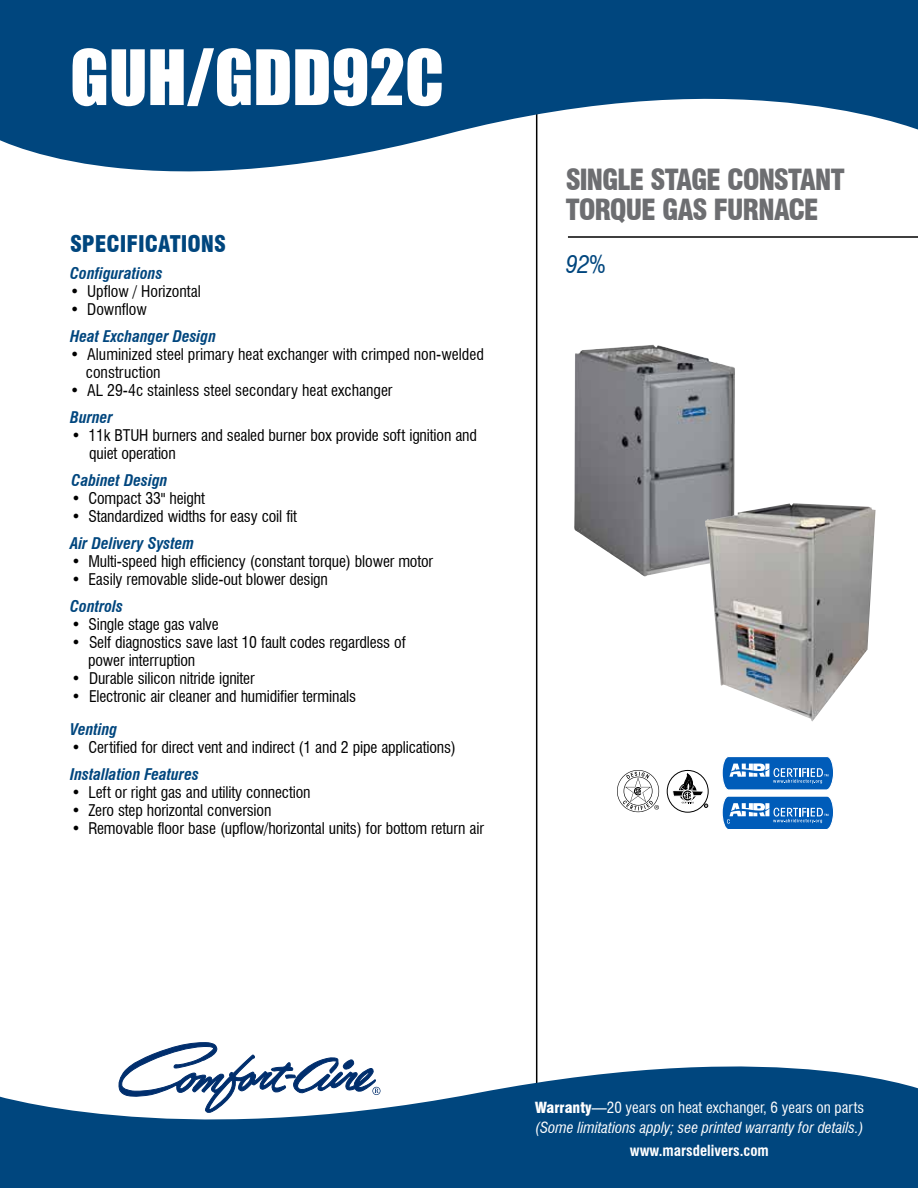
<style>
.page{position:relative;width:918px;height:1188px;background:#fff}
.page>*{position:absolute;margin:0;border:0;box-sizing:border-box;transform-origin:0 0}
.t1{font:70.5px "Impact";color:#fff}
.t2{font:900 condensed 28.5px/30px "Swiss 721 BT";letter-spacing:-.045em;color:#6d6e71}
.t3{font:italic condensed 24px "Swiss 721 BT";color:#00467e}
.t4{font:900 condensed 22.5px "Swiss 721 BT";color:#00467e}
.t5{font:condensed 15.75px/18px "Swiss 721 BT";letter-spacing:-.01em;color:#000}
.t6{font:italic 700 condensed 15.75px "Swiss 721 BT";color:#00467e}
.t7{font:italic condensed 15px/19.5px "Swiss 721 BT";color:#fff}
.t8{font:700 condensed 15px "Swiss 721 BT";color:#fff}
.s1{font-weight:900;font-style:normal}
.s2{font-style:normal}
</style>
<div class="page">
<img style="left:574px;top:345px;width:161px;height:231px">
<hr style="left:536px;top:90px;width:1px;height:998px;background:#000">
<svg style="left:0;top:0;width:918px;height:217px;fill:#00467e"></svg>
<svg style="left:0;top:1033px;width:918px;height:155px;fill:#00467e"></svg>
<svg style="left:119px;top:1042px;width:261px;height:71px"></svg>
<hr style="left:568px;top:236px;width:350px;height:2px;background:#000">
<svg style="left:667px;top:770px;width:41px;height:42px"></svg>
<div style="left:667px;top:770px;width:41px;height:42px;border:1px solid #000;border-radius:50%"></div>
<svg style="left:673px;top:774px;width:35px;height:34px"></svg>
<svg style="left:617px;top:770px;width:42px;height:42px"></svg>
<svg style="left:722px;top:757px;width:112px;height:72px"></svg>
<img style="left:705px;top:503px;width:171px;height:218px">
<h1 class="t1" style="left:70px;top:23px;width:375px">GUH/GDD92C</h1>
<h3 class="t4" style="left:70px;top:230px;width:157px">SPECIFICATIONS</h3>
<p class="t6" style="left:70px;top:264px;width:94px">Configurations</p>
<p class="t5" style="left:70px;top:282px;width:132px">• Upflow / Horizontal</p>
<p class="t5" style="left:70px;top:300px;width:78px">• Downflow</p>
<p class="t6" style="left:70px;top:327px;width:148px">Heat Exchanger Design</p>
<p class="t5" style="left:86px;top:345px;width:400px;text-indent:-16px">• Aluminized steel primary heat exchanger with crimped non-welded construction</p>
<p class="t5" style="left:70px;top:381px;width:324px">• AL 29-4c stainless steel secondary heat exchanger</p>
<p class="t6" style="left:70px;top:408px;width:44px">Burner</p>
<p class="t5" style="left:89px;top:426px;width:389px;text-indent:-18px">• 11k BTUH burners and sealed burner box provide soft ignition and quiet operation</p>
<p class="t6" style="left:72px;top:471px;width:98px">Cabinet Design</p>
<p class="t5" style="left:72px;top:489px;width:135px">• Compact 33" height</p>
<p class="t5" style="left:72px;top:507px;width:227px">• Standardized widths for easy coil fit</p>
<p class="t6" style="left:70px;top:534px;width:126px">Air Delivery System</p>
<p class="t5" style="left:72px;top:552px;width:363px">• Multi-speed high efficiency (constant torque) blower motor</p>
<p class="t5" style="left:72px;top:570px;width:258px">• Easily removable slide-out blower design</p>
<p class="t6" style="left:70px;top:597px;width:54px">Controls</p>
<p class="t5" style="left:72px;top:615px;width:149px">• Single stage gas valve</p>
<p class="t5" style="left:88px;top:633px;width:319px;text-indent:-17px">• Self diagnostics save last 10 fault codes regardless of power interruption</p>
<p class="t5" style="left:72px;top:669px;width:185px">• Durable silicon nitride igniter</p>
<p class="t5" style="left:72px;top:687px;width:286px">• Electronic air cleaner and humidifier terminals</p>
<p class="t6" style="left:70px;top:720px;width:49px">Venting</p>
<p class="t5" style="left:72px;top:738px;width:386px">• Certified for direct vent and indirect (1 and 2 pipe applications)</p>
<p class="t6" style="left:70px;top:765px;width:130px">Installation Features</p>
<p class="t5" style="left:72px;top:783px;width:241px">• Left or right gas and utility connection</p>
<p class="t5" style="left:72px;top:801px;width:201px">• Zero step horizontal conversion</p>
<p class="t5" style="left:72px;top:819px;width:414px">• Removable floor base (upflow/horizontal units) for bottom return air</p>
<h2 class="t2" style="left:566px;top:165px;width:280px">SINGLE STAGE CONSTANT<br>TORQUE GAS FURNACE</h2>
<h3 class="t3" style="left:566px;top:250px;width:42px">92%</h3>
<p class="t7" style="left:535px;top:1098px;width:331px"><span class="s1">Warranty</span><span class="s2">—20 years on heat exchanger, 6 years on parts </span>(Some limitations apply; see printed warranty for details.)</p>
<p class="t8" style="left:630px;top:1142px;width:140px">www.marsdelivers.com</p>
</div>
